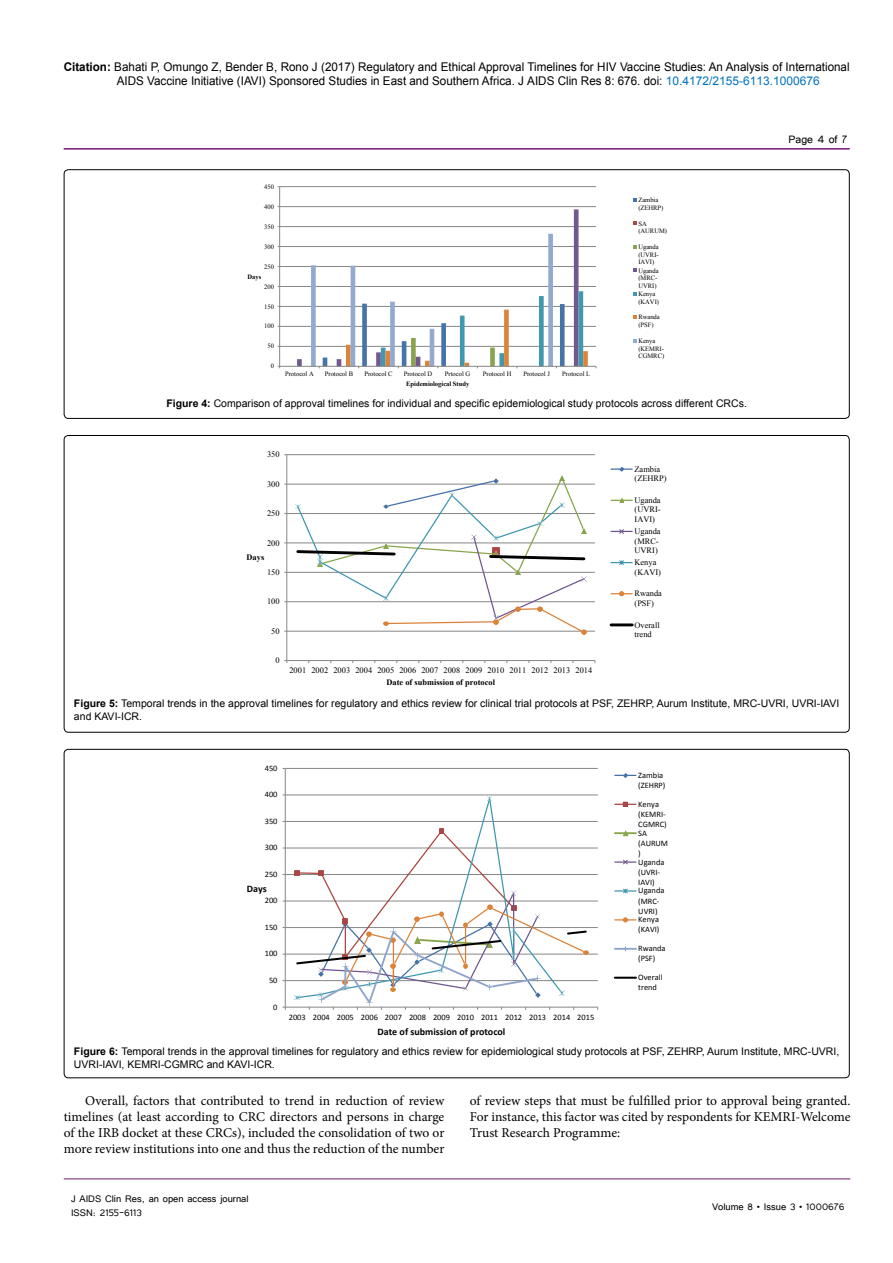
<style>
.page{position:relative;width:893px;height:1263px;background:#fff}
.page>*{position:absolute;margin:0;border:0;box-sizing:border-box;transform-origin:0 0}
.t1{font:13.5px/16.2px "Minion Pro";letter-spacing:-.005em;color:#000;text-align:justify}
.t2{font:13.5px "Tunga";color:#000}
.t3{font:12px/14.4px "Arial";color:#000}
.t4{font:12px/14.4px "Tunga";color:#000}
.t5{font:10.5px/12.6px "Arial";color:#000}
.t6{font:700 9.9px "Calibri";color:#010101}
.t7{font:8.4px/9.6px "Times New Roman";color:#010101}
.t8{font:700 8.4px "Times New Roman";color:#010101}
.t9{font:8.25px/10.2px "Calibri";color:#010101}
.t10{font:6.6px/7.6px "Times New Roman";color:#010101}
.t11{font:700 6.6px "Times New Roman";color:#010101}
.s1{font-weight:700}
.s2{color:#0072bc}
</style>
<div class="page">
<hr style="left:64px;top:1179px;width:786px;height:1px;background:#741472">
<hr style="left:64px;top:148px;width:786px;height:2px;background:#741472">
<div style="left:64px;top:170px;width:785px;height:248px;border:1px solid #000;border-radius:4px"></div>
<svg style="left:277px;top:186px;width:360px;height:183px"></svg>
<svg style="left:284px;top:454px;width:350px;height:209px"></svg>
<svg style="left:282px;top:768px;width:355px;height:242px"></svg>
<p class="t3" style="left:117px;top:60px;width:734px;text-indent:-53px"><span class="s1">Citation:</span> Bahati P, Omungo Z, Bender B, Rono J (2017) Regulatory and Ethical Approval Timelines for HIV Vaccine Studies: An Analysis of International<br>AIDS Vaccine Initiative (IAVI) Sponsored Studies in East and Southern Africa. J AIDS Clin Res 8: 676. doi: <span class="s2">10.4172/2155-6113.1000676</span></p>
<p class="t10" style="left:264px;top:183px;width:11px">450</p>
<p class="t10" style="left:638px;top:196px;width:27px">Zambia (ZEHRP)</p>
<p class="t10" style="left:638px;top:219px;width:30px">SA (AURUM)</p>
<p class="t10" style="left:638px;top:243px;width:22px;text-align:justify">Uganda (UVRI-IAVI)</p>
<p class="t10" style="left:638px;top:266px;width:22px">Uganda (MRC-<br>UVRI)</p>
<p class="t10" style="left:638px;top:290px;width:22px">Kenya (KAVI)</p>
<p class="t10" style="left:638px;top:313px;width:23px">Rwanda (PSF)</p>
<p class="t10" style="left:638px;top:337px;width:27px">Kenya (KEMRI-<br>CGMRC)</p>
<p class="t5" style="left:166px;top:397px;width:582px"><span class="s1">Figure 4:</span> Comparison of approval timelines for individual and specific epidemiological study protocols across different CRCs.</p>
<p class="t10" style="left:264px;top:203px;width:11px">400</p>
<p class="t10" style="left:264px;top:222px;width:11px">350</p>
<p class="t10" style="left:264px;top:242px;width:11px">300</p>
<p class="t10" style="left:264px;top:262px;width:11px">250</p>
<p class="t11" style="left:247px;top:272px;width:15px">Days</p>
<p class="t10" style="left:264px;top:282px;width:11px">200</p>
<p class="t10" style="left:264px;top:302px;width:11px">150</p>
<p class="t10" style="left:264px;top:322px;width:11px">100</p>
<p class="t10" style="left:268px;top:342px;width:8px">50</p>
<p class="t10" style="left:271px;top:362px;width:5px">0</p>
<p class="t10" style="left:285px;top:370px;width:30px">Protocol A</p>
<p class="t10" style="left:325px;top:370px;width:30px">Protocol B</p>
<p class="t10" style="left:364px;top:370px;width:30px">Protocol C</p>
<p class="t10" style="left:404px;top:370px;width:30px">Protocol D</p>
<p class="t10" style="left:445px;top:370px;width:27px">Prtocol G</p>
<p class="t10" style="left:483px;top:370px;width:30px">Protocol H</p>
<p class="t10" style="left:523px;top:370px;width:28px">Protocol J</p>
<p class="t10" style="left:562px;top:370px;width:29px">Protocol L</p>
<p class="t11" style="left:406px;top:379px;width:65px">Epidemiological Study</p>
<p class="t7" style="left:267px;top:450px;width:14px">350</p>
<p class="t7" style="left:267px;top:479px;width:14px">300</p>
<p class="t7" style="left:267px;top:508px;width:14px">250</p>
<p class="t7" style="left:267px;top:538px;width:14px">200</p>
<p class="t8" style="left:247px;top:551px;width:19px">Days</p>
<p class="t7" style="left:267px;top:567px;width:14px">150</p>
<p class="t7" style="left:267px;top:597px;width:14px">100</p>
<p class="t7" style="left:271px;top:626px;width:10px">50</p>
<p class="t7" style="left:275px;top:655px;width:6px">0</p>
<p class="t7" style="left:289px;top:665px;width:304px">2001 2002 2003 2004 2005 2006 2007 2008 2009 2010 2011 2012 2013 2014</p>
<p class="t8" style="left:386px;top:676px;width:110px">Date of submission of protocol</p>
<p class="t7" style="left:634px;top:464px;width:34px">Zambia (ZEHRP)</p>
<p class="t7" style="left:634px;top:495px;width:28px;text-align:justify">Uganda (UVRI-IAVI)</p>
<p class="t7" style="left:634px;top:526px;width:28px">Uganda (MRC-<br>UVRI)</p>
<p class="t7" style="left:634px;top:557px;width:28px">Kenya (KAVI)</p>
<p class="t7" style="left:634px;top:589px;width:29px">Rwanda (PSF)</p>
<p class="t7" style="left:634px;top:620px;width:27px">Overall trend</p>
<p class="t2" style="left:788px;top:131px;width:60px">Page 4 of 7</p>
<p class="t5" style="left:74px;top:697px;width:767px"><span class="s1">Figure 5:</span> Temporal trends in the approval timelines for regulatory and ethics review for clinical trial protocols at PSF, ZEHRP, Aurum Institute, MRC-UVRI, UVRI-IAVI and KAVI-ICR.</p>
<p class="t9" style="left:265px;top:763px;width:14px">450</p>
<p class="t9" style="left:265px;top:789px;width:14px">400</p>
<p class="t9" style="left:265px;top:816px;width:14px">350</p>
<p class="t9" style="left:265px;top:842px;width:14px">300</p>
<p class="t9" style="left:265px;top:869px;width:14px">250</p>
<p class="t6" style="left:247px;top:882px;width:21px">Days</p>
<p class="t9" style="left:265px;top:896px;width:14px">200</p>
<p class="t9" style="left:265px;top:922px;width:14px">150</p>
<p class="t9" style="left:265px;top:949px;width:14px">100</p>
<p class="t9" style="left:269px;top:975px;width:10px">50</p>
<p class="t9" style="left:273px;top:1002px;width:6px">0</p>
<p class="t9" style="left:289px;top:1012px;width:307px">2003 2004 2005 2006 2007 2008 2009 2010 2011 2012 2013 2014 2015</p>
<p class="t6" style="left:378px;top:1025px;width:129px">Date of submission of protocol</p>
<p class="t9" style="left:638px;top:770px;width:29px">Zambia (ZEHRP)</p>
<p class="t9" style="left:638px;top:799px;width:30px">Kenya (KEMRI-<br>CGMRC)</p>
<p class="t9" style="left:638px;top:828px;width:31px">SA (AURUM )</p>
<p class="t9" style="left:638px;top:857px;width:28px">Uganda (UVRI-<br>IAVI)</p>
<p class="t9" style="left:638px;top:885px;width:28px">Uganda (MRC-<br>UVRI)</p>
<p class="t9" style="left:638px;top:914px;width:23px">Kenya (KAVI)</p>
<p class="t9" style="left:638px;top:943px;width:29px">Rwanda (PSF)</p>
<p class="t9" style="left:638px;top:972px;width:26px">Overall trend</p>
<p class="t5" style="left:74px;top:1045px;width:767px"><span class="s1">Figure 6:</span> Temporal trends in the approval timelines for regulatory and ethics review for epidemiological study protocols at PSF, ZEHRP, Aurum Institute, MRC-UVRI,<br>UVRI-IAVI, KEMRI-CGMRC and KAVI-ICR.</p>
<p class="t1" style="left:64px;top:1092px;width:382px;text-indent:21px">Overall, factors that contributed to trend in reduction of review timelines (at least according to CRC directors and persons in charge of the IRB docket at these CRCs), included the consolidation of two or more review institutions into one and thus the reduction of the number</p>
<p class="t1" style="left:470px;top:1092px;width:382px">of review steps that must be fulfilled prior to approval being granted.<br>For instance, this factor was cited by respondents for KEMRI-Welcome Trust Research Programme:</p>
<p class="t4" style="left:71px;top:1190px;width:179px">J AIDS Clin Res, an open access journal<br>ISSN: 2155-6113</p>
<p class="t4" style="left:712px;top:1199px;width:134px">Volume 8 • Issue 3 • 1000676</p>
</div>
